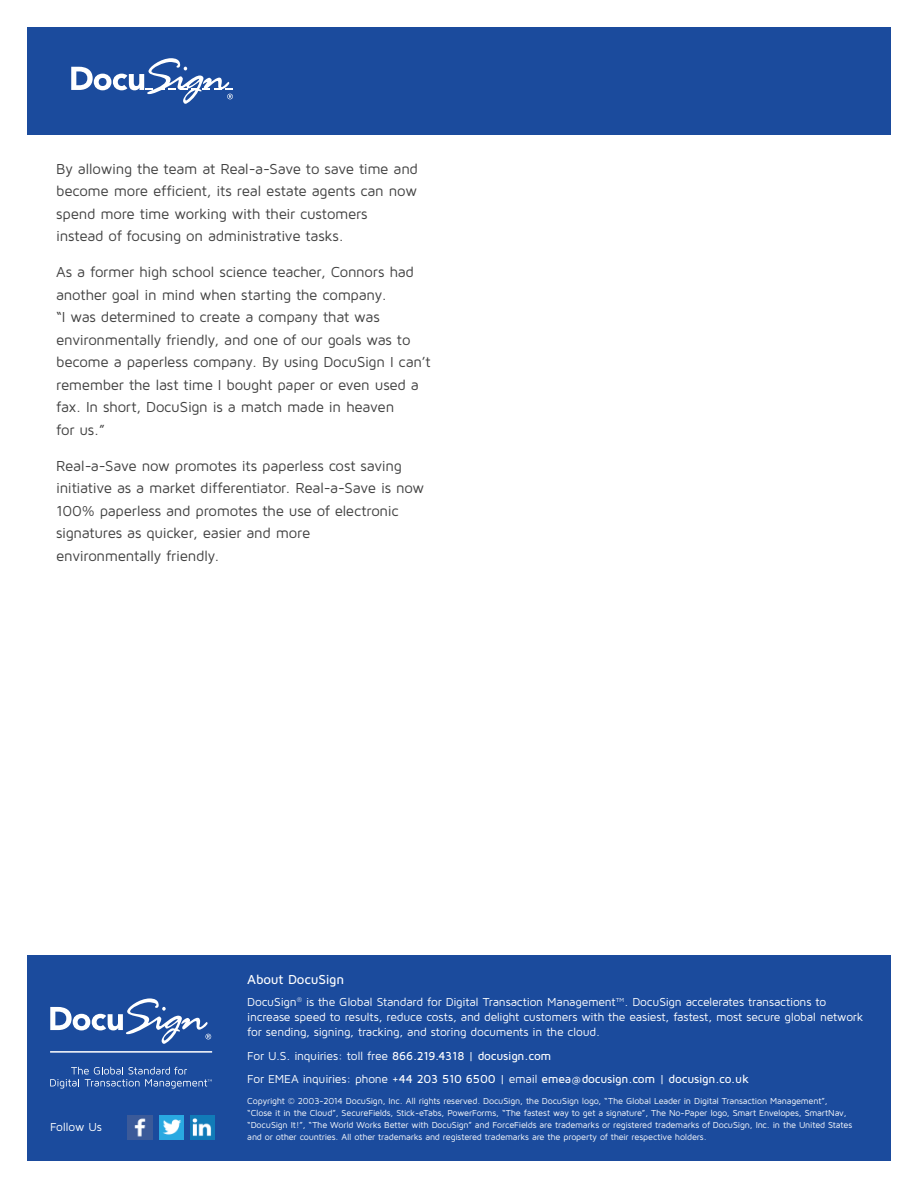
<style>
.page{position:relative;width:918px;height:1188px;background:#fff}
.page>*{position:absolute;margin:0;border:0;box-sizing:border-box;transform-origin:0 0}
.Body{font:15px/22.5px "Maven Pro";letter-spacing:-.02em;color:#424242}
.Footer_Headline{font:500 13.5px "Maven Pro";letter-spacing:-.015em;color:#fff}
.Footnote{font:12px/15px "Maven Pro";letter-spacing:-.02em;color:#fff}
.Footnote-2{font:500 12px "Maven Pro";letter-spacing:-.015em;color:#fff}
.copyright{font:9px/12px "Maven Pro";letter-spacing:-.02em;color:#fff}
.s1{font-weight:500}
.s2{font-weight:400}
.s3{font-size:10.5px}
</style>
<div class="page">
<div style="left:27px;top:27px;width:864px;height:108px;background:#1b4b9d"></div>
<svg style="left:71px;top:58px;width:162px;height:46px"></svg>
<div style="left:27px;top:956px;width:864px;height:205px;background:#1b4b9d"></div>
<img style="left:128px;top:1116px;width:24px;height:24px">
<img style="left:159px;top:1116px;width:25px;height:24px">
<img style="left:190px;top:1116px;width:25px;height:24px">
<svg style="left:50px;top:998px;width:161px;height:46px"></svg>
<hr style="left:50px;top:1051px;width:162px;height:2px;background:#fff">
<svg style="left:50px;top:1067px;width:162px;height:22px"></svg>
<p class="Body" style="left:56px;top:157px;width:363px">By allowing the team at Real-a-Save to save time and become more efficient, its real estate agents can now spend more time working with their customers instead of focusing on administrative tasks.</p>
<p class="Body" style="left:56px;top:261px;width:376px">As a former high school science teacher, Connors had another goal in mind when starting the company.<br>“I was determined to create a company that was environmentally friendly, and one of our goals was to become a paperless company. By using DocuSign I can’t remember the last time I bought paper or even used a fax. In short, DocuSign is a match made in heaven<br>for us.”</p>
<p class="Body" style="left:56px;top:454px;width:370px">Real-a-Save now promotes its paperless cost saving initiative as a market differentiator. Real-a-Save is now 100% paperless and promotes the use of electronic signatures as quicker, easier and more<br>environmentally friendly.</p>
<p class="Footnote" style="left:50px;top:1119px;width:53px">Follow Us</p>
<p class="Footer_Headline" style="left:247px;top:971px;width:98px">About DocuSign</p>
<p class="Footnote" style="left:247px;top:994px;width:618px">DocuSign<sup>®</sup> is the Global Standard for Digital Transaction Management™. DocuSign accelerates transactions to increase speed to results, reduce costs, and delight customers with the easiest, fastest, most secure global network for sending, signing, tracking, and storing documents in the cloud.</p>
<p class="Footnote" style="left:247px;top:1048px;width:306px">For U.S. inquiries: toll free <span class="s1">866.219.4318</span> | <span class="s1">docusign.com</span></p>
<p class="Footnote-2" style="left:247px;top:1072px;width:503px"><span class="s2">For EMEA inquiries: phone</span> +44 203 510 6500 <span class="s2">| email</span> emea<span class="s3">@</span>docusign.com <span class="s2">|</span> docusign.co.uk</p>
<p class="copyright" style="left:247px;top:1095px;width:606px">Copyright © 2003-2014 DocuSign, Inc. All rights reserved. DocuSign, the DocuSign logo, “The Global Leader in Digital Transaction Management”, “Close it in the Cloud”, SecureFields, Stick-eTabs, PowerForms, “The fastest way to get a signature”, The No-Paper logo, Smart Envelopes, SmartNav, “DocuSign It!”, “The World Works Better with DocuSign” and ForceFields are trademarks or registered trademarks of DocuSign, Inc. in the United States and or other countries. All other trademarks and registered trademarks are the property of their respective holders.</p>
</div>
